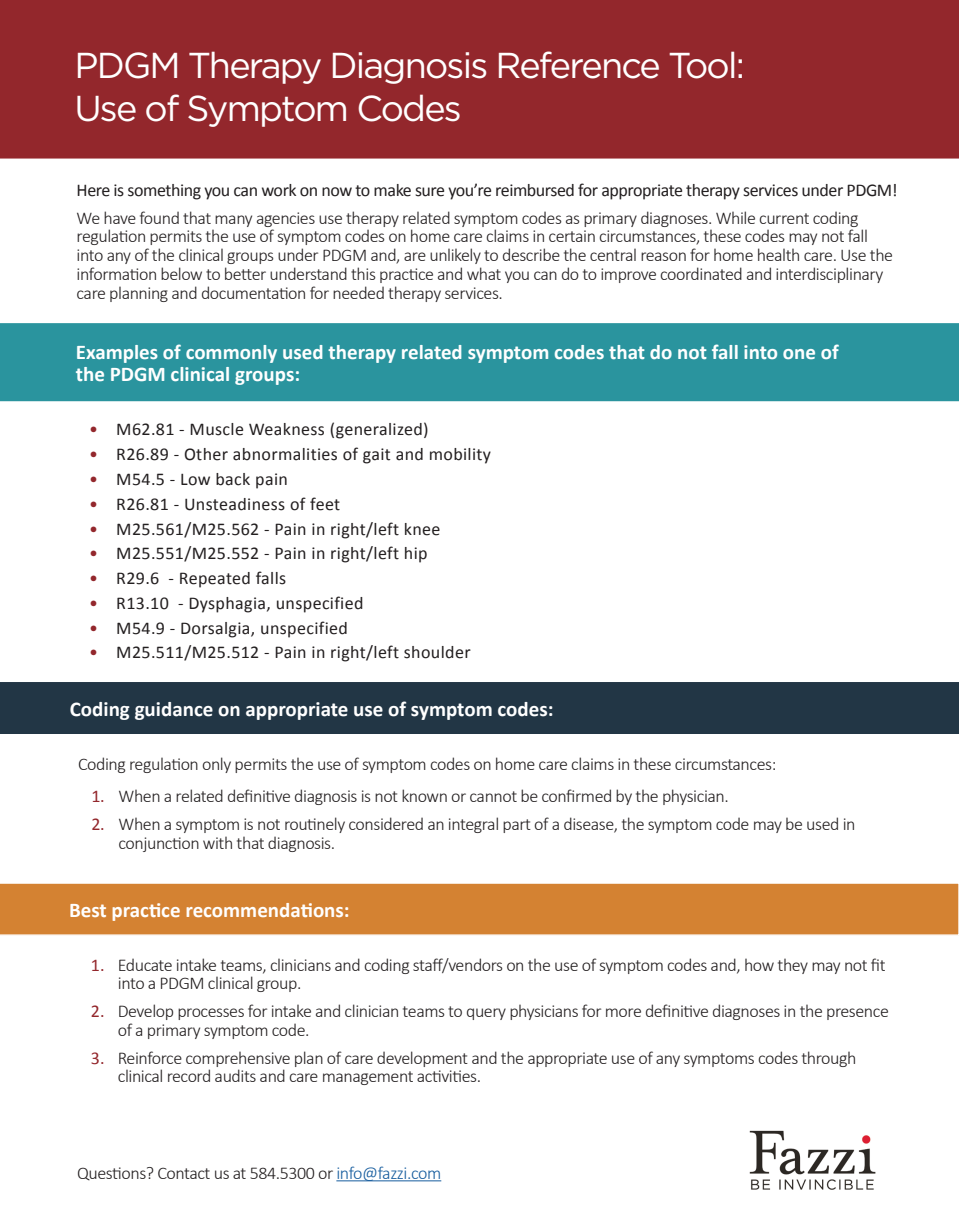
<style>
.page{position:relative;width:959px;height:1229px;background:#fff}
.page>*{position:absolute;margin:0;border:0;box-sizing:border-box;transform-origin:0 0}
.t1{font:36px/43.2px "Gotham HTF";letter-spacing:-.05em;color:#fff}
.t2{font:700 21px/22.5px "Calibri";color:#fff}
.t3{font:300 18px/18.8px "Calibri";letter-spacing:-.025em;color:#231f20}
.t4{font:18px "Calibri";letter-spacing:.02em;color:#231f20}
.t5{font:18px "Calibri";letter-spacing:-.025em;color:#231f20}
.s1{color:#93272c}
.s2{font-weight:400;color:#93272c}
.s3{color:#175d9e}
</style>
<div class="page">
<img style="left:749px;top:1130px;width:127px;height:60px">
<div style="left:0;top:0;width:958px;height:158px;background:#93272c"></div>
<div style="left:0;top:682px;width:958px;height:52px;background:#223645"></div>
<hr style="left:336px;top:1180px;width:105px;height:1px;background:#175d9e">
<div style="left:0;top:883px;width:958px;height:53px;background:#d48232"></div>
<div style="left:0;top:323px;width:958px;height:79px;background:#2a949e"></div>
<h1 class="t1" style="left:74px;top:43px;width:672px">PDGM Therapy Diagnosis Reference Tool:<br>Use of Symptom Codes</h1>
<p class="t5" style="left:77px;top:179px;width:822px">Here is something you can work on now to make sure you’re reimbursed for appropriate therapy services under PDGM!</p>
<p class="t3" style="left:77px;top:208px;width:818px">We have found that many agencies use therapy related symptom codes as primary diagnoses. While current coding regulation permits the use of symptom codes on home care claims in certain circumstances, these codes may not fall into any of the clinical groups under PDGM and, are unlikely to describe the central reason for home health care. Use the information below to better understand this practice and what you can do to improve coordinated and interdisciplinary care planning and documentation for needed therapy services.</p>
<p class="t2" style="left:76px;top:340px;width:764px">Examples of commonly used therapy related symptom codes that do not fall into one of the PDGM clinical groups:</p>
<p class="t4" style="left:89px;top:418px;width:341px"><span class="s1">•</span> M62.81 - Muscle Weakness (generalized)</p>
<p class="t4" style="left:89px;top:443px;width:403px"><span class="s1">•</span> R26.89 - Other abnormalities of gait and mobility</p>
<p class="t4" style="left:89px;top:467px;width:200px"><span class="s1">•</span> M54.5 - Low back pain</p>
<p class="t4" style="left:89px;top:492px;width:252px"><span class="s1">•</span> R26.81 - Unsteadiness of feet</p>
<p class="t4" style="left:89px;top:517px;width:353px"><span class="s1">•</span> M25.561/M25.562 - Pain in right/left knee</p>
<p class="t4" style="left:89px;top:542px;width:340px"><span class="s1">•</span> M25.551/M25.552 - Pain in right/left hip</p>
<p class="t4" style="left:89px;top:566px;width:198px"><span class="s1">•</span> R29.6 - Repeated falls</p>
<p class="t4" style="left:89px;top:591px;width:276px"><span class="s1">•</span> R13.10 - Dysphagia, unspecified</p>
<p class="t4" style="left:89px;top:616px;width:260px"><span class="s1">•</span> M54.9 - Dorsalgia, unspecified</p>
<p class="t4" style="left:89px;top:641px;width:383px"><span class="s1">•</span> M25.511/M25.512 - Pain in right/left shoulder</p>
<p class="t2" style="left:70px;top:697px;width:485px">Coding guidance on appropriate use of symptom codes:</p>
<p class="t3" style="left:78px;top:754px;width:700px">Coding regulation only permits the use of symptom codes on home care claims in these circumstances:</p>
<p class="t3" style="left:92px;top:786px;width:638px"><span class="s2">1.</span> When a related definitive diagnosis is not known or cannot be confirmed by the physician.</p>
<p class="t3" style="left:119px;top:814px;width:738px;text-indent:-27px"><span class="s2">2.</span> When a symptom is not routinely considered an integral part of a disease, the symptom code may be used in conjunction with that diagnosis.</p>
<p class="t2" style="left:69px;top:898px;width:282px">Best practice recommendations:</p>
<p class="t3" style="left:118px;top:955px;width:769px;text-indent:-27px"><span class="s2">1.</span> Educate intake teams, clinicians and coding staff/vendors on the use of symptom codes and, how they may not fit into a PDGM clinical group.</p>
<p class="t3" style="left:118px;top:1001px;width:772px;text-indent:-27px"><span class="s2">2.</span> Develop processes for intake and clinician teams to query physicians for more definitive diagnoses in the presence of a primary symptom code.</p>
<p class="t3" style="left:118px;top:1048px;width:740px;text-indent:-27px"><span class="s2">3.</span> Reinforce comprehensive plan of care development and the appropriate use of any symptoms codes through clinical record audits and care management activities.</p>
<p class="t3" style="left:77px;top:1163px;width:366px">Questions? Contact us at 584.5300 or <span class="s3">info@fazzi.com</span></p>
</div>
